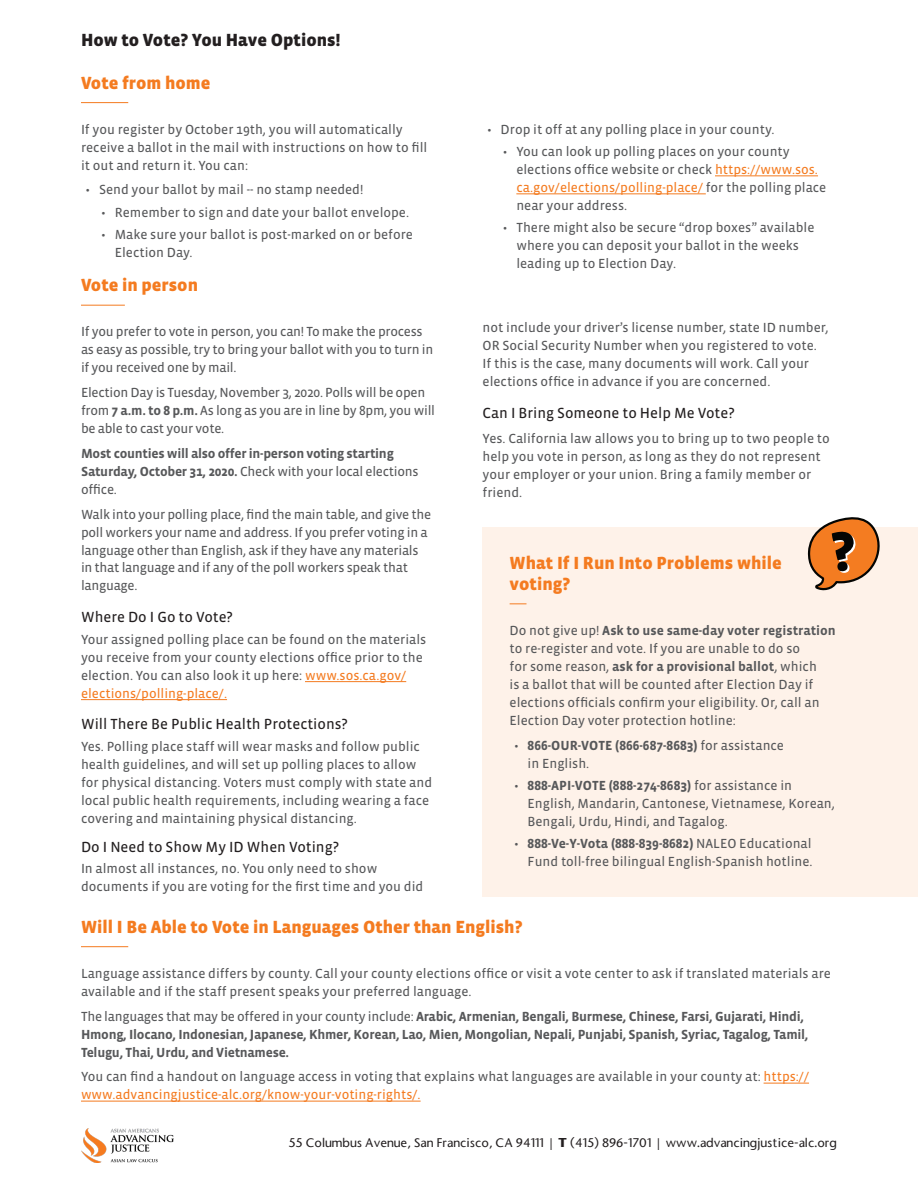
<style>
.page{position:relative;width:918px;height:1188px;background:#fff}
.page>*{position:absolute;margin:0;border:0;box-sizing:border-box;transform-origin:0 0}
.Heading_2{font:900 18px "Vista Sans OTCE";color:#f47b20}
.Heading_2_Single{font:900 18px/21px "Vista Sans OTCE";color:#f47b20}
.t1{font:900 18px "Vista Sans OTCE";color:#231f20}
.Heading_3{font:15px "Vista Sans OTCE";color:#231f20}
.Body{font:15px "Vista Sans OTCE";color:#231f20}
.Body-2{font:13.5px/18px "Vista Sans OTCE";color:#57585a}
.Body-3{font:13.5px/18px "Vista Sans OTCE";letter-spacing:-.02em;color:#57585a}
.Body-4{font:700 13.5px/18px "Vista Sans OTCE";letter-spacing:-.02em;color:#57585a}
.Heading_3-2{font:13.5px/18px "Vista Sans OTCE";color:#57585a}
.Body-5{font:700 13.5px/18px "Vista Sans OTCE";color:#57585a}
.t2{font:500 12px "Stone Sans";color:#231f20}
.s1{font-style:inherit}
.s2{font-weight:700}
.s3{font-weight:400}
.s4{color:#f47b20}
</style>
<div class="page">
<hr style="left:81px;top:305px;width:44px;height:1px;background:#f47b20">
<hr style="left:305px;top:681px;width:101px;height:1px;background:#f47b20">
<hr style="left:81px;top:699px;width:146px;height:1px;background:#f47b20">
<hr style="left:81px;top:946px;width:47px;height:1px;background:#f47b20">
<hr style="left:764px;top:1083px;width:45px;height:1px;background:#f47b20">
<hr style="left:81px;top:1101px;width:340px;height:1px;background:#f47b20">
<img style="left:81px;top:1128px;width:93px;height:35px">
<hr style="left:81px;top:102px;width:47px;height:1px;background:#f47b20">
<hr style="left:715px;top:176px;width:103px;height:1px;background:#f47b20">
<hr style="left:516px;top:194px;width:190px;height:1px;background:#f47b20">
<div style="left:483px;top:527px;width:435px;height:369px;background:#fef2e9"></div>
<svg style="left:510px;top:603px;width:16px;height:1px"></svg>
<svg style="left:807px;top:517px;width:73px;height:74px"></svg>
<p class="t1" style="left:81px;top:30px;width:261px">How to Vote? You Have Options!</p>
<p class="Heading_2" style="left:81px;top:72px;width:131px">Vote from home</p>
<p class="Body-2" style="left:81px;top:120px;width:348px">If you register by October 19th, you will automatically receive a ballot in the mail with instructions on how to fill it out and return it. You can:</p>
<p class="Body-2" style="left:86px;top:181px;width:279px"><span class="s1">•</span> Send your ballot by mail -- no stamp needed!</p>
<p class="Body-2" style="left:101px;top:203px;width:309px"><span class="s1">•</span> Remember to sign and date your ballot envelope.</p>
<p class="Body-2" style="left:115px;top:225px;width:300px;text-indent:-14px"><span class="s1">•</span> Make sure your ballot is post-marked on or before<br>Election Day.</p>
<p class="Heading_2_Single" style="left:81px;top:275px;width:119px">Vote in person</p>
<p class="Body-3" style="left:81px;top:323px;width:354px">If you prefer to vote in person, you can! To make the process as easy as possible, try to bring your ballot with you to turn in if you received one by mail.</p>
<p class="Body-3" style="left:81px;top:383px;width:356px">Election Day is Tuesday, November 3, 2020. Polls will be open from <span class="s2">7 a.m. to 8 p.m.</span> As long as you are in line by 8pm, you will be able to cast your vote.</p>
<p class="Body-4" style="left:81px;top:444px;width:339px">Most counties will also offer in-person voting starting<br>Saturday, October 31, 2020. <span class="s3">Check with your local elections office.</span></p>
<p class="Body-3" style="left:81px;top:505px;width:352px">Walk into your polling place, find the main table, and give the poll workers your name and address. If you prefer voting in a language other than English, ask if they have any materials in that language and if any of the poll workers speak that language.</p>
<p class="Heading_3" style="left:81px;top:608px;width:154px">Where Do I Go to Vote?</p>
<p class="Body-2" style="left:81px;top:630px;width:347px">Your assigned polling place can be found on the materials you receive from your county elections office prior to the election. You can also look it up here: <span class="s4">www.sos.ca.gov/ elections/polling-place/.</span></p>
<p class="Heading_3" style="left:81px;top:716px;width:269px">Will There Be Public Health Protections?</p>
<p class="Heading_3-2" style="left:81px;top:737px;width:353px">Yes. Polling place staff will wear masks and follow public health guidelines, and will set up polling places to allow for physical distancing. Voters must comply with state and local public health requirements, including wearing a face covering and maintaining physical distancing.</p>
<p class="Heading_3" style="left:81px;top:838px;width:260px">Do I Need to Show My ID When Voting?</p>
<p class="Body-2" style="left:81px;top:860px;width:344px">In almost all instances, no. You only need to show documents if you are voting for the first time and you did</p>
<p class="Body-2" style="left:487px;top:120px;width:289px"><span class="s1">•</span> Drop it off at any polling place in your county.</p>
<p class="Body-2" style="left:516px;top:142px;width:312px;text-indent:-14px"><span class="s1">•</span> You can look up polling places on your county elections office website or check <span class="s4">https://www.sos. ca.gov/elections/polling-place/</span> for the polling place near your address.</p>
<p class="Body-2" style="left:516px;top:219px;width:300px;text-indent:-14px"><span class="s1">•</span> There might also be secure “drop boxes” available where you can deposit your ballot in the weeks leading up to Election Day.</p>
<p class="Body-2" style="left:483px;top:319px;width:347px">not include your driver’s license number, state ID number, OR Social Security Number when you registered to vote.<br>If this is the case, many documents will work. Call your elections office in advance if you are concerned.</p>
<p class="Body" style="left:483px;top:404px;width:254px">Can I Bring Someone to Help Me Vote?</p>
<p class="Body-2" style="left:483px;top:429px;width:349px">Yes. California law allows you to bring up to two people to help you vote in person, as long as they do not represent your employer or your union. Bring a family member or friend.</p>
<p class="Heading_2_Single" style="left:510px;top:552px;width:274px">What If I Run Into Problems while voting?</p>
<p class="Body-2" style="left:510px;top:621px;width:328px">Do not give up! <span class="s2">Ask to use same-day voter registration </span>to re-register and vote. If you are unable to do so<br>for some reason, <span class="s2">ask for a provisional ballot</span>, which<br>is a ballot that will be counted after Election Day if elections officials confirm your eligibility. Or, call an Election Day voter protection hotline:</p>
<p class="Body-5" style="left:528px;top:736px;width:258px;text-indent:-14px"><span class="s3">•</span> 866-OUR-VOTE (866-687-8683) <span class="s3">for assistance in English.</span></p>
<p class="Body-2" style="left:528px;top:776px;width:309px;text-indent:-14px"><span class="s1">•</span> <span class="s2">888-API-VOTE (888-274-8683)</span> for assistance in<br>English, Mandarin, Cantonese, Vietnamese, Korean,<br>Bengali, Urdu, Hindi, and Tagalog.</p>
<p class="Body-2" style="left:514px;top:835px;width:300px;text-align:right"><span class="s1">•</span> <span class="s2">888-Ve-Y-Vota (888-839-8682)</span> NALEO Educational<br>Fund toll-free bilingual English-Spanish hotline.</p>
<p class="Heading_2" style="left:81px;top:916px;width:443px">Will I Be Able to Vote in Languages Other than English?</p>
<p class="Body-2" style="left:81px;top:964px;width:751px">Language assistance differs by county. Call your county elections office or visit a vote center to ask if translated materials are available and if the staff present speaks your preferred language.</p>
<p class="Body-4" style="left:81px;top:1007px;width:729px"><span class="s3">The languages that may be offered in your county include:</span> Arabic, Armenian, Bengali, Burmese, Chinese, Farsi, Gujarati, Hindi,<br>Hmong, Ilocano, Indonesian, Japanese, Khmer, Korean, Lao, Mien, Mongolian, Nepali, Punjabi, Spanish, Syriac, Tagalog, Tamil,<br>Telugu, Thai, Urdu, and Vietnamese.</p>
<p class="Body-2" style="left:81px;top:1068px;width:730px">You can find a handout on language access in voting that explains what languages are available in your county at: <span class="s4">https:// www.advancingjustice-alc.org/know-your-voting-rights/.</span></p>
<p class="t2" style="left:289px;top:1135px;width:550px">55 Columbus Avenue, San Francisco, CA 94111 | <span class="s2">T</span> (415) 896-1701 | www.advancingjustice-alc.org</p>
</div>
